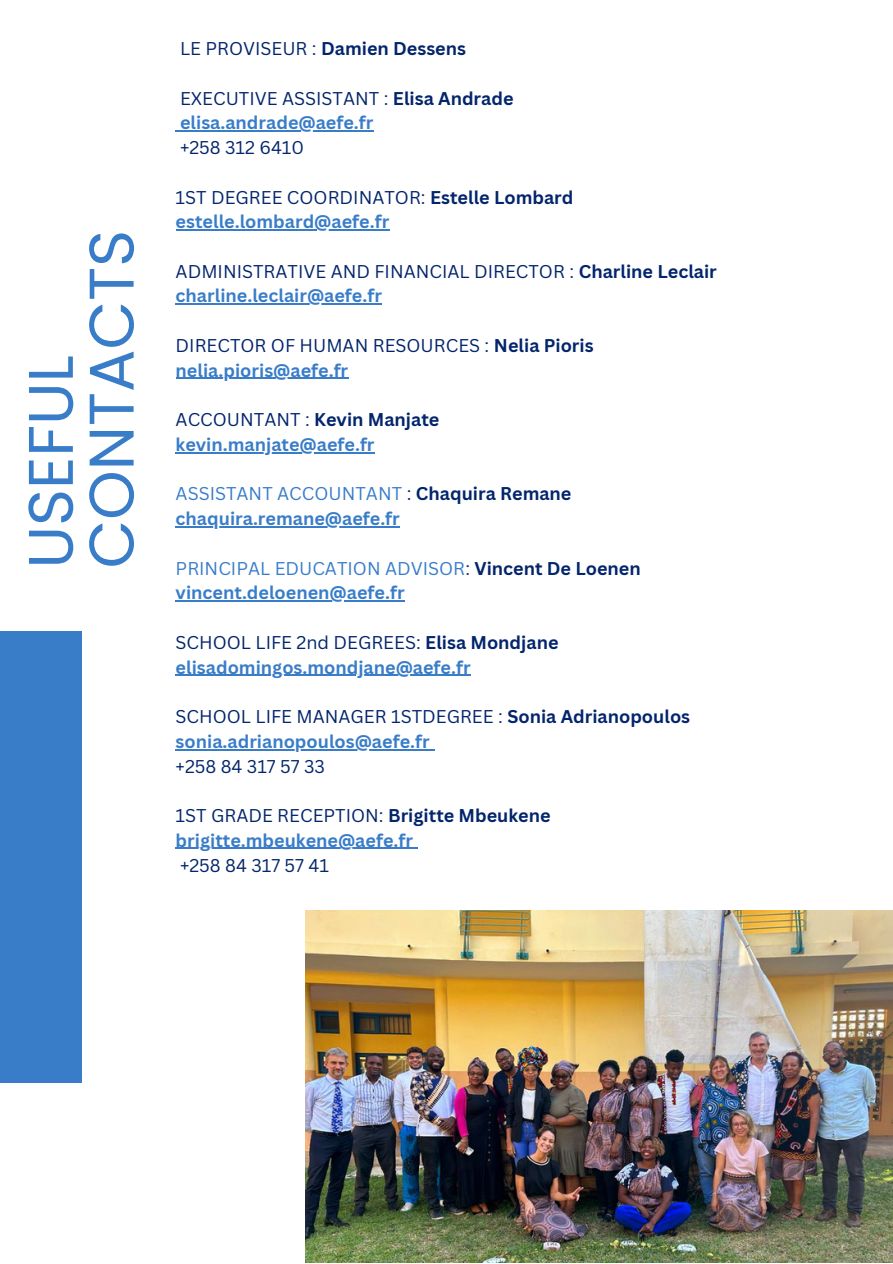
<style>
.page{position:relative;width:893px;height:1264px;background:#fff}
.page>*{position:absolute;margin:0;border:0;box-sizing:border-box;transform-origin:0 0}
.t1{font:63px/60.8px "Poppins";color:#397dc9}
.t2{font:18px "Canva Sans";color:#03256c}
.t3{font:700 18px "Canva Sans";color:#397dc9}
.t4{font:18px "Canva Sans";color:#397dc9}
.t5{font:700 18px "Canva Sans";color:#03256c}
.s1{font-weight:400}
.s2{font-weight:700}
.s3{color:#03256c}
.s4{font-weight:700;color:#03256c}
</style>
<div class="page">
<div style="left:0;top:631px;width:82px;height:451px;background:#397dc9"></div>
<img style="left:305px;top:910px;width:587px;height:352px">
<hr style="left:180px;top:130px;width:194px;height:1px;background:#397dc9">
<hr style="left:176px;top:229px;width:213px;height:1px;background:#397dc9">
<hr style="left:176px;top:303px;width:206px;height:2px;background:#397dc9">
<hr style="left:176px;top:378px;width:172px;height:1px;background:#397dc9">
<hr style="left:176px;top:452px;width:199px;height:1px;background:#397dc9">
<hr style="left:176px;top:526px;width:224px;height:1px;background:#397dc9">
<hr style="left:176px;top:600px;width:229px;height:1px;background:#397dc9">
<hr style="left:176px;top:674px;width:295px;height:2px;background:#397dc9">
<hr style="left:176px;top:749px;width:254px;height:1px;background:#397dc9">
<hr style="left:176px;top:848px;width:237px;height:1px;background:#397dc9">
<p class="t1" style="left:20px;top:568px;width:340px;rotate:-90deg">USEFUL<br>CONTACTS</p>
<p class="t5" style="left:180px;top:36px;width:287px"><span class="s1">LE PROVISEUR :</span> Damien Dessens</p>
<p class="t2" style="left:180px;top:85px;width:335px">EXECUTIVE ASSISTANT : <span class="s2">Elisa Andrade</span></p>
<p class="t3" style="left:180px;top:110px;width:195px">elisa.andrade@aefe.fr</p>
<p class="t2" style="left:180px;top:135px;width:125px">+258 312 6410</p>
<p class="t2" style="left:176px;top:184px;width:399px">1ST DEGREE COORDINATOR: <span class="s2">Estelle Lombard</span></p>
<p class="t3" style="left:176px;top:209px;width:215px">estelle.lombard@aefe.fr</p>
<p class="t2" style="left:176px;top:258px;width:542px">ADMINISTRATIVE AND FINANCIAL DIRECTOR : <span class="s2">Charline Leclair</span></p>
<p class="t3" style="left:176px;top:283px;width:208px">charline.leclair@aefe.fr</p>
<p class="t2" style="left:176px;top:333px;width:419px">DIRECTOR OF HUMAN RESOURCES : <span class="s2">Nelia Pioris</span></p>
<p class="t3" style="left:176px;top:357px;width:174px">nelia.pioris@aefe.fr</p>
<p class="t5" style="left:176px;top:407px;width:265px"><span class="s1">ACCOUNTANT :</span> Kevin Manjate</p>
<p class="t3" style="left:176px;top:431px;width:200px">kevin.manjate@aefe.fr</p>
<p class="t4" style="left:176px;top:481px;width:397px">ASSISTANT ACCOUNTANT <span class="s3">:</span> <span class="s4">Chaquira Remane</span></p>
<p class="t3" style="left:176px;top:506px;width:226px">chaquira.remane@aefe.fr</p>
<p class="t4" style="left:176px;top:555px;width:466px">PRINCIPAL EDUCATION ADVISOR<span class="s3">:</span> <span class="s4">Vincent De Loenen</span></p>
<p class="t3" style="left:176px;top:580px;width:230px">vincent.deloenen@aefe.fr</p>
<p class="t2" style="left:176px;top:629px;width:384px">SCHOOL LIFE 2nd DEGREES: <span class="s2">Elisa Mondjane</span></p>
<p class="t3" style="left:176px;top:654px;width:296px">elisadomingos.mondjane@aefe.fr</p>
<p class="t2" style="left:176px;top:704px;width:516px">SCHOOL LIFE MANAGER 1STDEGREE : <span class="s2">Sonia Adrianopoulos</span></p>
<p class="t3" style="left:176px;top:728px;width:255px">sonia.adrianopoulos@aefe.fr</p>
<p class="t2" style="left:176px;top:753px;width:151px">+258 84 317 57 33</p>
<p class="t2" style="left:176px;top:802px;width:376px">1ST GRADE RECEPTION: <span class="s2">Brigitte Mbeukene</span></p>
<p class="t3" style="left:176px;top:827px;width:239px">brigitte.mbeukene@aefe.fr</p>
<p class="t2" style="left:180px;top:852px;width:150px">+258 84 317 57 41</p>
</div>
